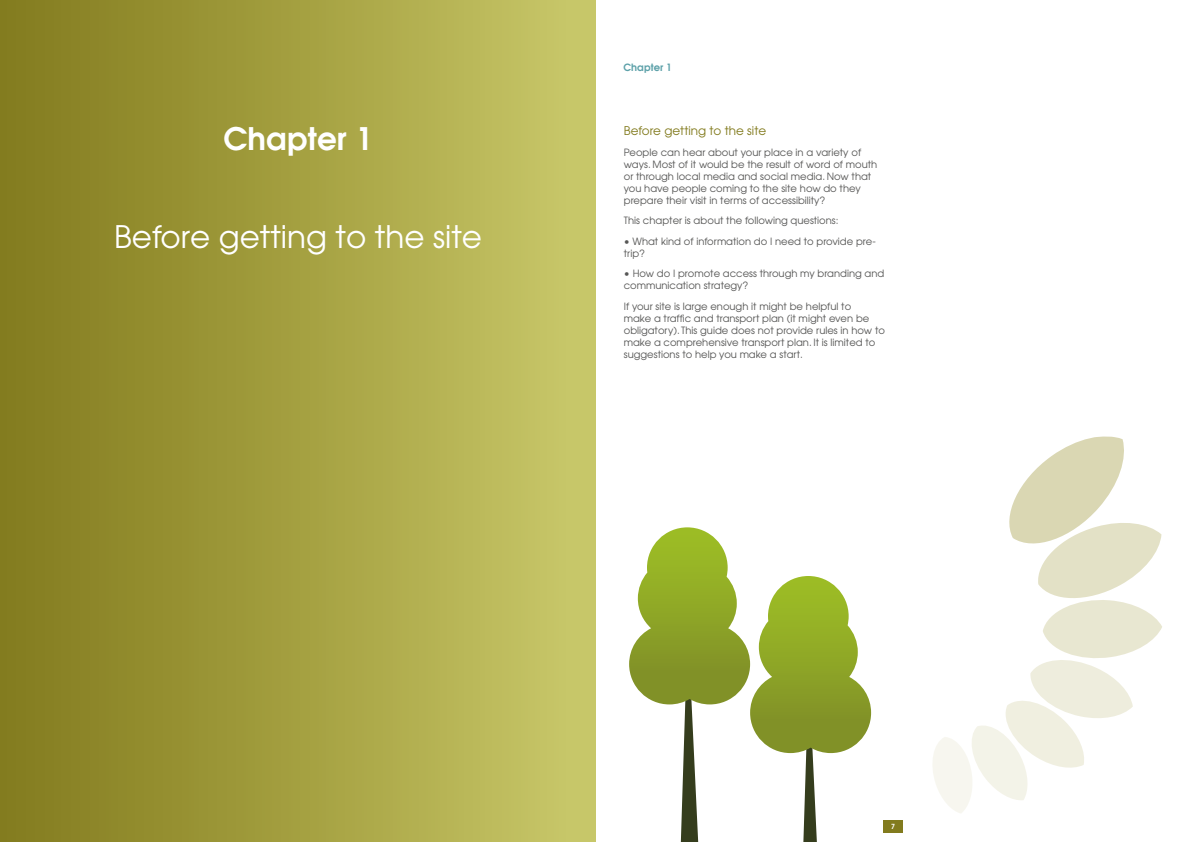
<style>
.page{position:relative;width:1191px;height:842px;background:#fff}
.page>*{position:absolute;margin:0;border:0;box-sizing:border-box;transform-origin:0 0}
.t1{font:31px "Avant Garde";color:#fff}
.t2{font:600 31px "Avant Garde";color:#fff}
.t3{font:12px "Avant Garde";color:#827b1e}
.t4{font:10px/12px "Avant Garde";color:#575756}
.t5{font:600 10px "Avant Garde";color:#5da1a9}
.t6{font:600 7px "Avant Garde";color:#fff}
</style>
<div class="page">
<svg style="left:629px;top:436px;width:533px;height:406px"></svg>
<div style="left:0;top:0;width:596px;height:842px;background:linear-gradient(to right,#817a1b,#c9c869)"></div>
<h1 class="t2" style="left:223px;top:118px;width:151px">Chapter 1</h1>
<h1 class="t1" style="left:114px;top:218px;width:369px">Before getting to the site</h1>
<p class="t5" style="left:623px;top:61px;width:50px">Chapter 1</p>
<p class="t3" style="left:624px;top:123px;width:144px">Before getting to the site</p>
<p class="t4" style="left:624px;top:146px;width:255px">People can hear about your place in a variety of ways. Most of it would be the result of word of mouth or through local media and social media. Now that you have people coming to the site how do they prepare their visit in terms of accessibility?</p>
<p class="t4" style="left:624px;top:214px;width:216px">This chapter is about the following questions:</p>
<p class="t4" style="left:624px;top:235px;width:253px">• What kind of information do I need to provide pre&shy;trip?</p>
<p class="t4" style="left:624px;top:267px;width:262px">• How do I promote access through my branding and communication strategy?</p>
<p class="t4" style="left:624px;top:300px;width:262px">If your site is large enough it might be helpful to<br>make a traffic and transport plan (it might even be obligatory). This guide does not provide rules in how to make a comprehensive transport plan. It is limited to suggestions to help you make a start.</p>
<p class="t6" style="left:891px;top:822px;width:5px">7</p>
</div>
